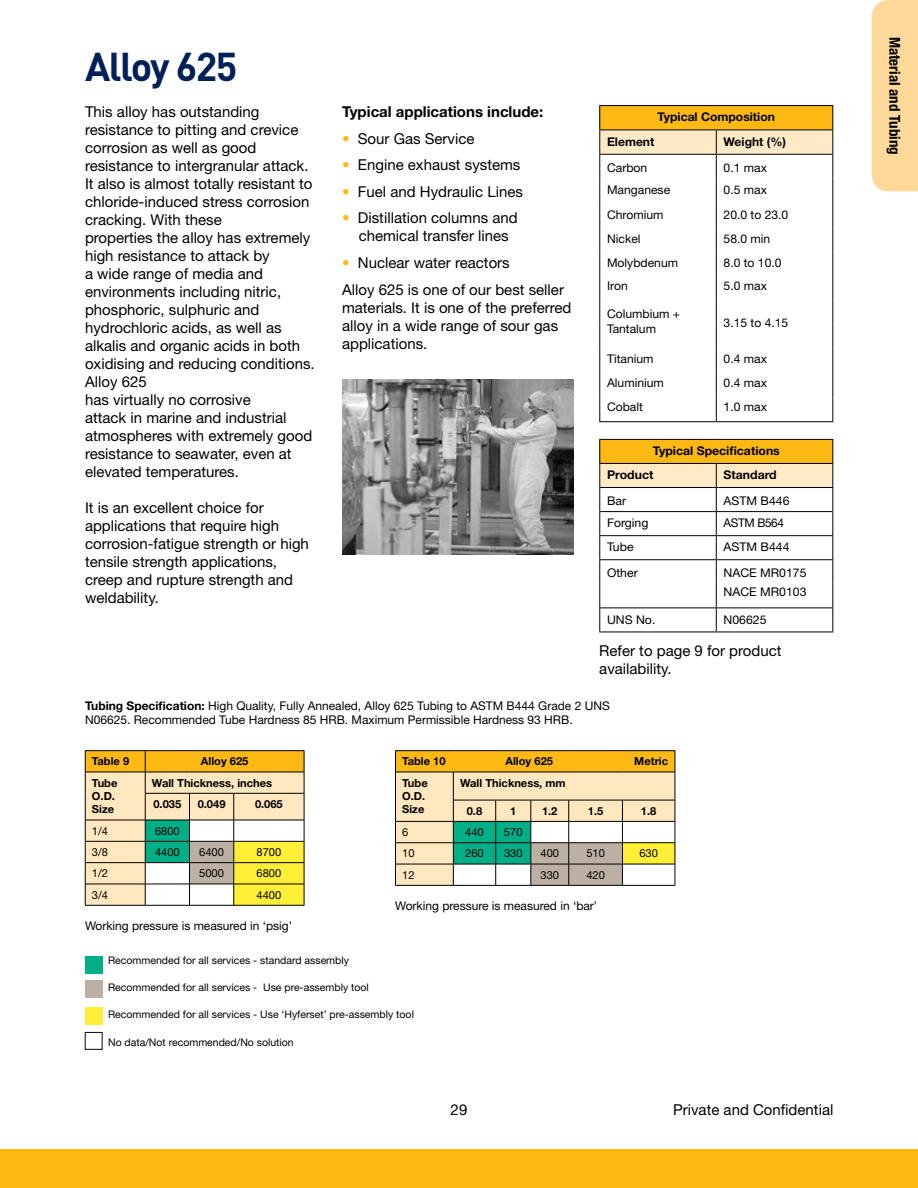
<style>
.page{position:relative;width:918px;height:1188px;background:#fff}
.page>*{position:absolute;margin:0;border:0;box-sizing:border-box;transform-origin:0 0}
.t1{font:700 39.75px "DINOT";letter-spacing:-.04em;color:#002157}
.t2{font:15px/18px "Helvetica Neue LT Std";color:#000}
.t3{font:700 15px "Helvetica Neue LT Std";color:#000}
.t4{font:700 condensed 15px "Helvetica Neue LT Std";color:#000}
.t5{font:12px/14.4px "Helvetica Neue LT Std";color:#000}
.t6{font:700 12px/24px "Helvetica Neue LT Std";color:#000}
.t7{font:12px "Helvetica Neue LT Std";letter-spacing:-.03em;color:#000}
.t8{font:700 11.1px/13.4px "Helvetica Neue LT Std";color:#000}
.t9{font:11.1px "Helvetica Neue LT Std";color:#000}
.t10{font:10.5px "Helvetica Neue LT Std";color:#000}
.s1{color:#fdb913}
.s2{font-weight:700}
</style>
<div class="page">
<div style="left:0;top:1149px;width:918px;height:39px;background:#fdb913"></div>
<div style="left:872px;top:0;width:46px;height:191px;background:#ffd999"></div>
<hr style="left:85px;top:750px;width:60px;height:1px;background:#000">
<hr style="left:85px;top:905px;width:60px;height:1px;background:#000">
<hr style="left:145px;top:905px;width:44px;height:1px;background:#000">
<hr style="left:189px;top:905px;width:45px;height:1px;background:#000">
<hr style="left:234px;top:905px;width:70px;height:1px;background:#000">
<hr style="left:145px;top:750px;width:44px;height:1px;background:#000">
<hr style="left:189px;top:750px;width:45px;height:1px;background:#000">
<hr style="left:234px;top:750px;width:70px;height:1px;background:#000">
<svg style="left:85px;top:751px;width:220px;height:154px"></svg>
<hr style="left:395px;top:750px;width:58px;height:1px;background:#000">
<hr style="left:453px;top:750px;width:43px;height:1px;background:#000">
<hr style="left:496px;top:750px;width:35px;height:1px;background:#000">
<hr style="left:531px;top:750px;width:38px;height:1px;background:#000">
<hr style="left:569px;top:750px;width:53px;height:1px;background:#000">
<hr style="left:395px;top:885px;width:58px;height:1px;background:#000">
<hr style="left:453px;top:885px;width:43px;height:1px;background:#000">
<hr style="left:496px;top:885px;width:35px;height:1px;background:#000">
<hr style="left:531px;top:885px;width:38px;height:1px;background:#000">
<hr style="left:569px;top:885px;width:53px;height:1px;background:#000">
<hr style="left:622px;top:885px;width:53px;height:1px;background:#000">
<hr style="left:622px;top:750px;width:53px;height:1px;background:#000">
<svg style="left:395px;top:751px;width:281px;height:134px"></svg>
<div style="left:85px;top:1032px;width:17px;height:18px;border:1px solid #000029"></div>
<div style="left:85px;top:957px;width:17px;height:17px;background:#00af87"></div>
<div style="left:85px;top:981px;width:17px;height:17px;background:#bbb0a3"></div>
<div style="left:85px;top:1007px;width:17px;height:18px;background:#ffef37"></div>
<img style="left:342px;top:380px;width:232px;height:175px">
<hr style="left:599px;top:105px;width:117px;height:1px;background:#000">
<hr style="left:716px;top:105px;width:117px;height:1px;background:#000">
<svg style="left:599px;top:106px;width:234px;height:315px"></svg>
<hr style="left:599px;top:421px;width:117px;height:1px;background:#000">
<hr style="left:716px;top:421px;width:117px;height:1px;background:#000">
<hr style="left:599px;top:439px;width:117px;height:1px;background:#000">
<hr style="left:716px;top:439px;width:117px;height:1px;background:#000">
<hr style="left:599px;top:632px;width:117px;height:1px;background:#000">
<hr style="left:716px;top:632px;width:117px;height:1px;background:#000">
<svg style="left:599px;top:440px;width:234px;height:192px"></svg>
<hr style="left:600px;top:607px;width:116px;height:1px;background:#000">
<hr style="left:716px;top:607px;width:116px;height:1px;background:#000">
<h1 class="t1" style="left:85px;top:40px;width:154px">Alloy 625</h1>
<p class="t2" style="left:85px;top:102px;width:231px">This alloy has outstanding resistance to pitting and crevice corrosion as well as good resistance to intergranular attack.<br>It also is almost totally resistant to chloride-induced stress corrosion cracking. With these<br>properties the alloy has extremely high resistance to attack by<br>a wide range of media and environments including nitric, phosphoric, sulphuric and hydrochloric acids, as well as alkalis and organic acids in both oxidising and reducing conditions.<br>Alloy 625<br>has virtually no corrosive<br>attack in marine and industrial atmospheres with extremely good resistance to seawater, even at elevated temperatures.</p>
<p class="t2" style="left:85px;top:498px;width:225px">It is an excellent choice for applications that require high corrosion-fatigue strength or high tensile strength applications, creep and rupture strength and weldability.</p>
<p class="t3" style="left:342px;top:102px;width:203px">Typical applications include:</p>
<p class="t2" style="left:342px;top:129px;width:134px"><span class="s1">•</span> Sour Gas Service</p>
<p class="t2" style="left:342px;top:155px;width:180px"><span class="s1">•</span> Engine exhaust systems</p>
<p class="t2" style="left:342px;top:182px;width:182px"><span class="s1">•</span> Fuel and Hydraulic Lines</p>
<p class="t2" style="left:342px;top:208px;width:177px;text-align:center"><span class="s1">•</span> Distillation columns and chemical transfer lines</p>
<p class="t2" style="left:342px;top:248px;width:223px;line-height:27px"><span class="s1">•</span> Nuclear water reactors<br>Alloy 625 is one of our best seller</p>
<p class="t2" style="left:342px;top:298px;width:231px">materials. It is one of the preferred alloy in a wide range of sour gas applications.</p>
<p class="t6" style="left:658px;top:105px;width:119px">Typical Composition</p>
<p class="t6" style="left:607px;top:129px;width:49px">Element</p>
<p class="t6" style="left:724px;top:129px;width:64px">Weight (%)</p>
<p class="t5" style="left:607px;top:160px;width:42px">Carbon</p>
<p class="t5" style="left:724px;top:160px;width:45px">0.1 max</p>
<p class="t5" style="left:607px;top:183px;width:65px">Manganese</p>
<p class="t5" style="left:724px;top:183px;width:45px">0.5 max</p>
<p class="t5" style="left:607px;top:207px;width:58px">Chromium</p>
<p class="t5" style="left:724px;top:207px;width:66px">20.0 to 23.0</p>
<p class="t5" style="left:607px;top:231px;width:35px">Nickel</p>
<p class="t5" style="left:724px;top:231px;width:48px">58.0 min</p>
<p class="t5" style="left:607px;top:256px;width:73px">Molybdenum</p>
<p class="t5" style="left:724px;top:256px;width:59px">8.0 to 10.0</p>
<p class="t5" style="left:607px;top:278px;width:22px">Iron</p>
<p class="t5" style="left:724px;top:278px;width:45px">5.0 max</p>
<p class="t5" style="left:607px;top:306px;width:75px">Columbium +</p>
<p class="t5" style="left:724px;top:315px;width:66px">3.15 to 4.15</p>
<p class="t5" style="left:607px;top:322px;width:50px">Tantalum</p>
<p class="t5" style="left:607px;top:351px;width:48px">Titanium</p>
<p class="t5" style="left:724px;top:351px;width:45px">0.4 max</p>
<p class="t5" style="left:607px;top:375px;width:58px">Aluminium</p>
<p class="t5" style="left:724px;top:375px;width:45px">0.4 max</p>
<p class="t5" style="left:607px;top:400px;width:37px">Cobalt</p>
<p class="t5" style="left:724px;top:400px;width:45px">1.0 max</p>
<p class="t6" style="left:607px;top:439px;width:174px;text-indent:46px">Typical Specifications<br>Product</p>
<p class="t6" style="left:724px;top:463px;width:55px">Standard</p>
<p class="t5" style="left:607px;top:493px;width:21px">Bar</p>
<p class="t5" style="left:724px;top:493px;width:67px">ASTM B446</p>
<p class="t5" style="left:607px;top:516px;width:43px">Forging</p>
<p class="t7" style="left:724px;top:516px;width:62px">ASTM B564</p>
<p class="t5" style="left:607px;top:540px;width:28px">Tube</p>
<p class="t5" style="left:724px;top:540px;width:67px">ASTM B444</p>
<p class="t5" style="left:607px;top:566px;width:32px">Other</p>
<p class="t5" style="left:724px;top:563px;width:84px;line-height:18.8px">NACE MR0175<br>NACE MR0103</p>
<p class="t5" style="left:607px;top:612px;width:50px">UNS No.</p>
<p class="t5" style="left:724px;top:612px;width:44px">N06625</p>
<p class="t2" style="left:599px;top:642px;width:184px">Refer to page 9 for product availability.</p>
<p class="t5" style="left:85px;top:698px;width:526px"><span class="s2">Tubing Specification:</span> High Quality, Fully Annealed, Alloy 625 Tubing to ASTM B444 Grade 2 UNS<br>N06625. Recommended Tube Hardness 85 HRB. Maximum Permissible Hardness 93 HRB.</p>
<p class="t8" style="left:92px;top:754px;width:39px">Table 9</p>
<p class="t8" style="left:201px;top:754px;width:49px">Alloy 625</p>
<p class="t8" style="left:92px;top:776px;width:27px">Tube<br>O.D.<br>Size</p>
<p class="t8" style="left:152px;top:772px;width:122px;line-height:21.3px">Wall Thickness, inches<br>0.035</p>
<p class="t8" style="left:198px;top:797px;width:29px">0.049</p>
<p class="t8" style="left:255px;top:797px;width:29px">0.065</p>
<p class="t9" style="left:92px;top:824px;width:18px">1/4</p>
<p class="t9" style="left:155px;top:824px;width:26px">6800</p>
<p class="t9" style="left:92px;top:845px;width:18px">3/8</p>
<p class="t9" style="left:155px;top:845px;width:26px">4400</p>
<p class="t9" style="left:199px;top:845px;width:26px">6400</p>
<p class="t9" style="left:257px;top:845px;width:26px">8700</p>
<p class="t9" style="left:92px;top:867px;width:18px">1/2</p>
<p class="t9" style="left:199px;top:867px;width:26px">5000</p>
<p class="t9" style="left:257px;top:867px;width:26px">6800</p>
<p class="t9" style="left:92px;top:888px;width:18px">3/4</p>
<p class="t9" style="left:257px;top:888px;width:26px">4400</p>
<p class="t5" style="left:85px;top:918px;width:209px">Working pressure is measured in ‘psig’</p>
<p class="t8" style="left:402px;top:754px;width:45px">Table 10</p>
<p class="t8" style="left:505px;top:754px;width:49px">Alloy 625</p>
<p class="t8" style="left:634px;top:754px;width:35px">Metric</p>
<p class="t8" style="left:402px;top:776px;width:27px">Tube<br>O.D.<br>Size</p>
<p class="t8" style="left:460px;top:776px;width:107px">Wall Thickness, mm</p>
<p class="t8" style="left:467px;top:804px;width:17px">0.8</p>
<p class="t8" style="left:510px;top:804px;width:8px">1</p>
<p class="t8" style="left:542px;top:804px;width:17px">1.2</p>
<p class="t8" style="left:588px;top:804px;width:17px">1.5</p>
<p class="t8" style="left:641px;top:804px;width:17px">1.8</p>
<p class="t9" style="left:402px;top:825px;width:8px">6</p>
<p class="t9" style="left:465px;top:825px;width:20px">440</p>
<p class="t9" style="left:504px;top:825px;width:20px">570</p>
<p class="t9" style="left:402px;top:847px;width:14px">10</p>
<p class="t9" style="left:465px;top:847px;width:20px">260</p>
<p class="t9" style="left:504px;top:847px;width:20px">330</p>
<p class="t9" style="left:541px;top:847px;width:20px">400</p>
<p class="t9" style="left:586px;top:847px;width:20px">510</p>
<p class="t9" style="left:639px;top:847px;width:20px">630</p>
<p class="t9" style="left:402px;top:868px;width:14px">12</p>
<p class="t9" style="left:541px;top:868px;width:20px">330</p>
<p class="t9" style="left:586px;top:868px;width:20px">420</p>
<p class="t5" style="left:395px;top:899px;width:204px">Working pressure is measured in ‘bar’</p>
<p class="t10" style="left:108px;top:954px;width:242px">Recommended for all services - standard assembly</p>
<p class="t10" style="left:108px;top:981px;width:262px">Recommended for all services - Use pre-assembly tool</p>
<p class="t10" style="left:108px;top:1008px;width:307px">Recommended for all services - Use ‘Hyferset’ pre-assembly tool</p>
<p class="t10" style="left:108px;top:1036px;width:187px">No data/Not recommended/No solution</p>
<p class="t2" style="left:451px;top:1100px;width:18px">29</p>
<p class="t2" style="left:673px;top:1100px;width:162px">Private and Confidential</p>
<p class="t4" style="left:904px;top:37px;width:120px;rotate:90deg">Material and Tubing</p>
</div>
